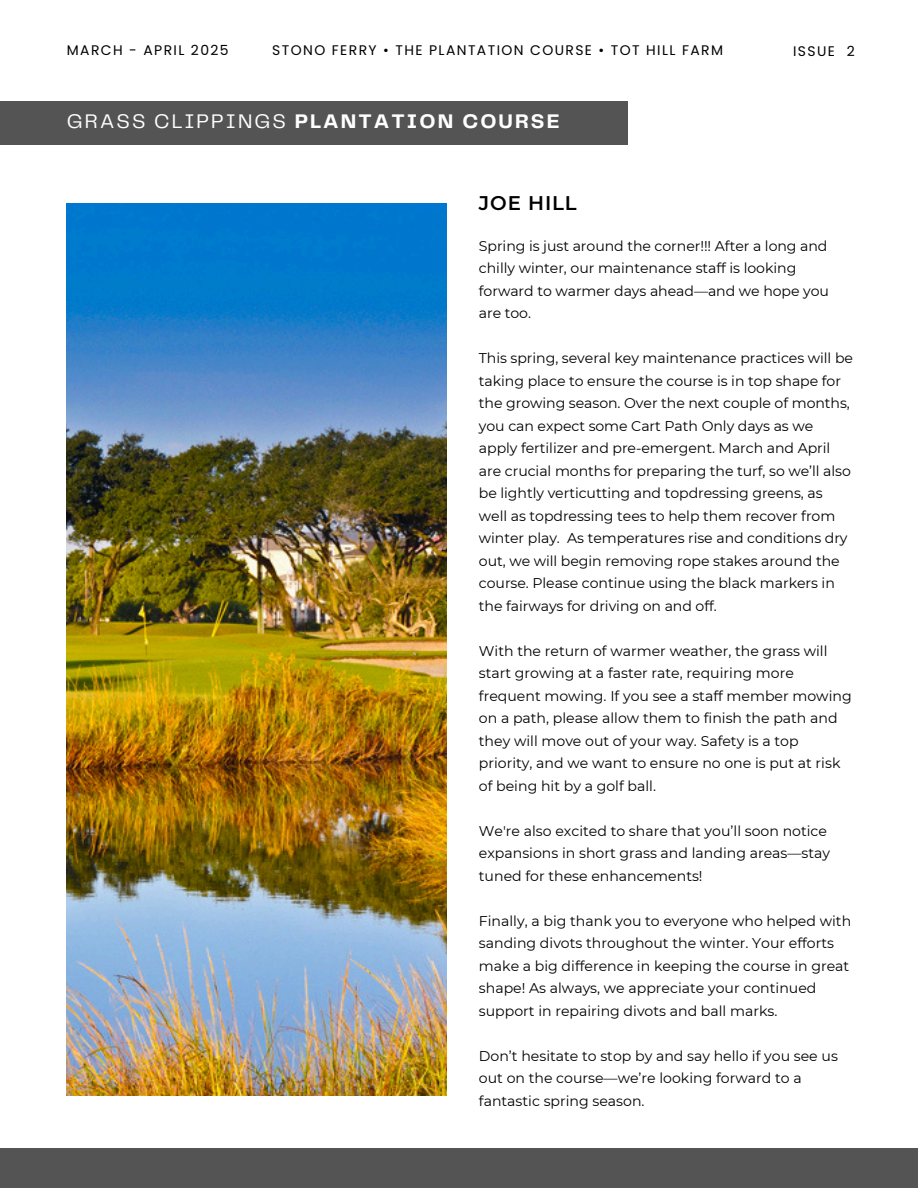
<style>
.page{position:relative;width:918px;height:1188px;background:#fff}
.page>*{position:absolute;margin:0;border:0;box-sizing:border-box;transform-origin:0 0}
.t1{font:700 20.4px "Telegraf";letter-spacing:.1em;color:#fff}
.t2{font:600 19.8px "Montserrat";letter-spacing:.045em;color:#000}
.t3{font:14.1px/22.5px "Montserrat";color:#000}
.t4{font:13.95px "Poppins";letter-spacing:.1em;color:#000}
.s1{font-weight:400}
</style>
<div class="page">
<div style="left:0;top:1149px;width:918px;height:39px;background:#545454"></div>
<img style="left:67px;top:204px;width:379px;height:892px">
<div style="left:0;top:101px;width:628px;height:44px;background:#545454"></div>
<p class="t4" style="left:67px;top:40px;width:163px">MARCH - APRIL 2025</p>
<p class="t4" style="left:793px;top:41px;width:63px">ISSUE 2</p>
<p class="t4" style="left:272px;top:40px;width:452px">STONO FERRY • THE PLANTATION COURSE • TOT HILL FARM</p>
<p class="t1" style="left:67px;top:112px;width:494px"><span class="s1">GRASS CLIPPINGS</span> PLANTATION COURSE</p>
<p class="t2" style="left:479px;top:191px;width:99px">JOE HILL</p>
<h3 class="t3" style="left:479px;top:234px;width:352px">Spring is just around the corner!!! After a long and chilly winter, our maintenance staff is looking forward to warmer days ahead—and we hope you are too.</h3>
<h3 class="t3" style="left:479px;top:347px;width:376px">This spring, several key maintenance practices will be taking place to ensure the course is in top shape for the growing season. Over the next couple of months, you can expect some Cart Path Only days as we apply fertilizer and pre-emergent. March and April are crucial months for preparing the turf, so we’ll also be lightly verticutting and topdressing greens, as well as topdressing tees to help them recover from winter play. As temperatures rise and conditions dry out, we will begin removing rope stakes around the course. Please continue using the black markers in the fairways for driving on and off.</h3>
<h3 class="t3" style="left:479px;top:639px;width:374px">With the return of warmer weather, the grass will start growing at a faster rate, requiring more frequent mowing. If you see a staff member mowing on a path, please allow them to finish the path and they will move out of your way. Safety is a top priority, and we want to ensure no one is put at risk of being hit by a golf ball.</h3>
<h2 class="t3" style="left:479px;top:819px;width:353px">We're also excited to share that you’ll soon notice expansions in short grass and landing areas—stay tuned for these enhancements!</h2>
<p class="t3" style="left:479px;top:909px;width:374px">Finally, a big thank you to everyone who helped with sanding divots throughout the winter. Your efforts make a big difference in keeping the course in great shape! As always, we appreciate your continued support in repairing divots and ball marks.</p>
<h1 class="t3" style="left:479px;top:1044px;width:361px">Don’t hesitate to stop by and say hello if you see us out on the course—we’re looking forward to a fantastic spring season.</h1>
</div>
